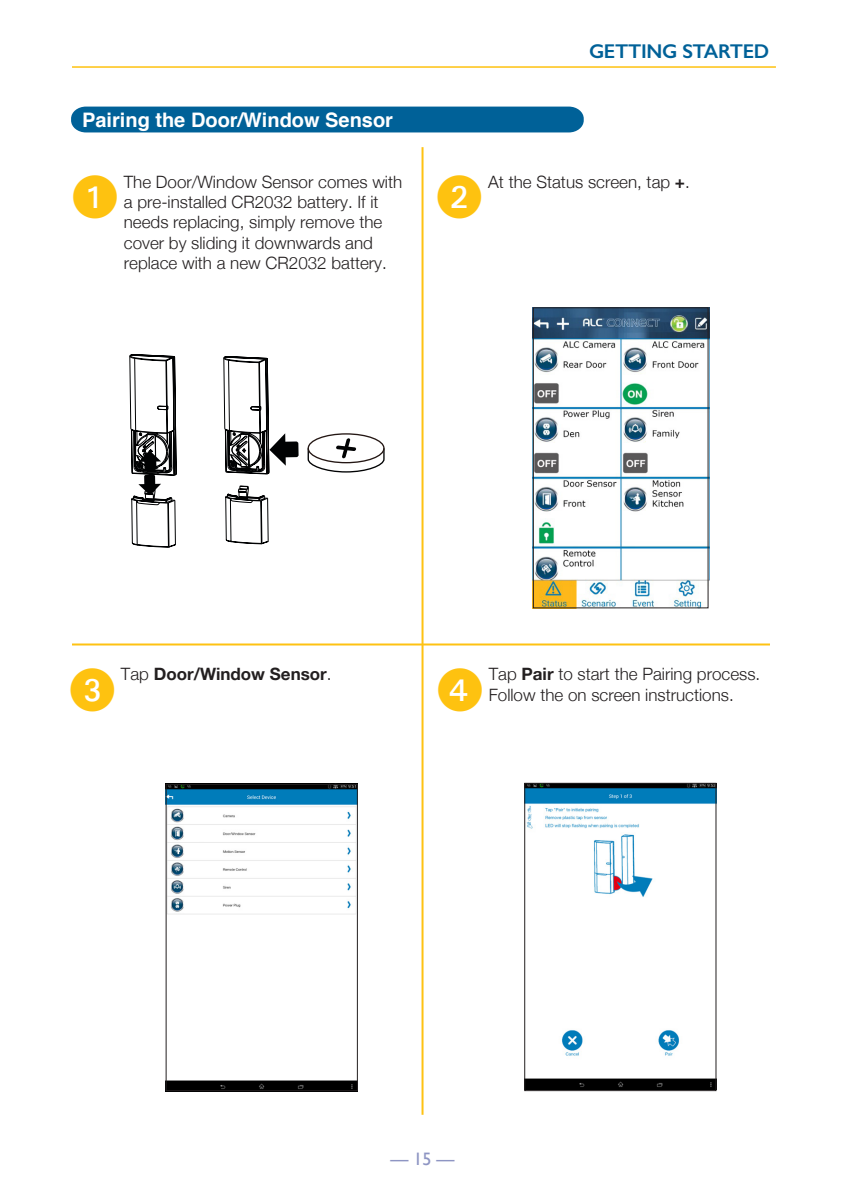
<style>
.page{position:relative;width:842px;height:1191px;background:#fff}
.page>*{position:absolute;margin:0;border:0;box-sizing:border-box;transform-origin:0 0}
.t1{font:44.6px "Deco Numbers LH Circle";color:#fec210}
.t2{font:700 20px "Helvetica";color:#fff}
.boxed_subhead{font:600 20px "Gill Sans";letter-spacing:-.015em;color:#006198}
.t3{font:18px "Gill Sans";color:#8e95c3}
.t4{font:300 17px/20.4px "Helvetica Neue LT Std";color:#231f20}
.t5{font:700 17px "Helvetica Neue LT Std";color:#231f20}
.s1{font-weight:700}
.s2{font-weight:300}
</style>
<div class="page">
<hr style="left:72px;top:66px;width:704px;height:2px;background:#fec210">
<div style="left:71px;top:107px;width:513px;height:25px;background:#006198"></div>
<svg style="left:129px;top:354px;width:48px;height:194px"></svg>
<svg style="left:223px;top:356px;width:76px;height:189px"></svg>
<div style="left:308px;top:433px;width:77px;height:30px;border:1px solid #241714;border-radius:50%"></div>
<svg style="left:307px;top:438px;width:78px;height:35px"></svg>
<img style="left:526px;top:785px;width:188px;height:304px">
<img style="left:166px;top:783px;width:192px;height:306px">
<hr style="left:72px;top:643px;width:698px;height:2px;background:#fec213">
<hr style="left:421px;top:147px;width:2px;height:967px;background:#fec213">
<div style="left:166px;top:784px;width:192px;height:307px;border:1px solid #231f20"></div>
<div style="left:524px;top:783px;width:192px;height:308px;border:1px solid #231f20"></div>
<img style="left:535px;top:307px;width:174px;height:301px">
<div style="left:533px;top:307px;width:175px;height:301px;border:1px solid #231f20"></div>
<p class="t2" style="left:82px;top:104px;width:312px">Pairing the Door/Window Sensor</p>
<p class="boxed_subhead" style="left:589px;top:39px;width:182px">GETTING STARTED</p>
<p class="t1" style="left:73px;top:175px;width:46px">U</p>
<p class="t4" style="left:124px;top:171px;width:280px">The Door/Window Sensor comes with</p>
<p class="t1" style="left:437px;top:175px;width:46px">V</p>
<p class="t4" style="left:488px;top:171px;width:203px">At the Status screen, tap <span class="s1">+</span>.</p>
<p class="t4" style="left:124px;top:191px;width:264px">a pre-installed CR2032 battery. If it needs replacing, simply remove the cover by sliding it downwards and replace with a new CR2032 battery.</p>
<p class="t1" style="left:70px;top:667px;width:46px">W</p>
<p class="t5" style="left:121px;top:663px;width:212px"><span class="s2">Tap</span> Door/Window Sensor<span class="s2">.</span></p>
<p class="t1" style="left:438px;top:667px;width:46px">X</p>
<p class="t4" style="left:489px;top:663px;width:273px">Tap <span class="s1">Pair</span> to start the Pairing process.<br>Follow the on screen instructions.</p>
<p class="t3" style="left:390px;top:1148px;width:66px">— 15 —</p>
</div>
